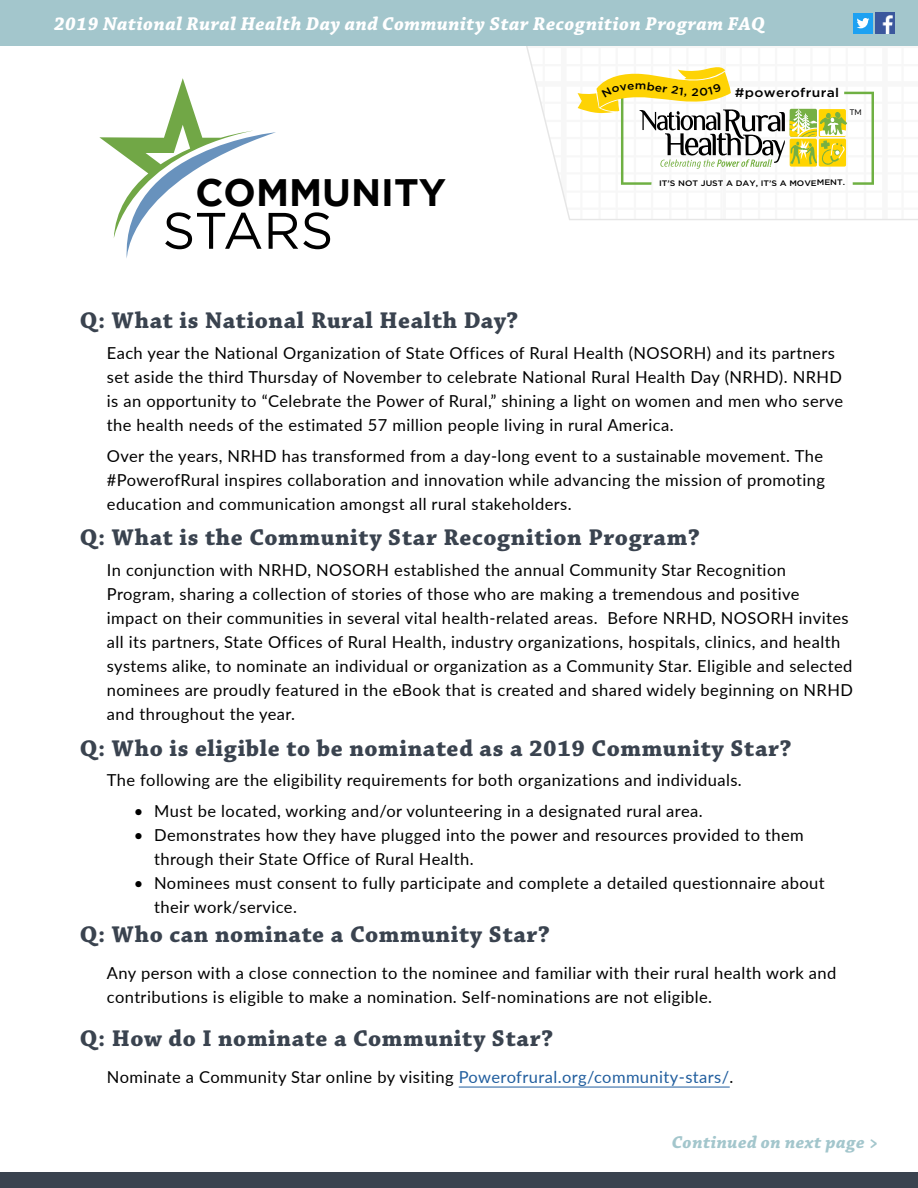
<style>
.page{position:relative;width:918px;height:1188px;background:#fff}
.page>*{position:absolute;margin:0;border:0;box-sizing:border-box;transform-origin:0 0}
.t1{font:51.15px "Gotham";letter-spacing:-.01em;color:#000}
.t2{font:700 38.25px "Gotham";color:#000}
.t3{font:700 24px "Chaparral Pro";letter-spacing:.025em;color:#3a434f}
.t4{font:italic 700 19.5px "Chaparral Pro";letter-spacing:.025em;color:#fff}
.t5{font:italic 700 18px "Chaparral Pro";letter-spacing:.025em;color:#a3c6cc}
.t6{font:16.5px/24px "Lato";letter-spacing:.025em;color:#000}
.t7{font:500 12.6px "Gotham";letter-spacing:.025em;color:#000;scale:1.1 1}
.t8{font:500 10.95px "Gotham";color:#000;scale:1.1 1}
.t9{font:500 7.95px "Gotham";letter-spacing:-.005em;color:#000;scale:1.1 1}
.t10{font:7.8px "Lato";color:#000}
.s1{color:#215e9e}
</style>
<div class="page">
<div style="left:0;top:0;width:918px;height:46px;background:#a3c6cc"></div>
<svg style="left:99px;top:78px;width:177px;height:180px"></svg>
<hr style="left:459px;top:1087px;width:271px;height:1px;background:#215e9e">
<div style="left:0;top:1173px;width:918px;height:15px;background:#3a434f"></div>
<svg style="left:567px;top:12px;width:351px;height:208px"></svg>
<p class="t4" style="left:54px;top:13px;width:713px">2019 National Rural Health Day and Community Star Recognition Program FAQ</p>
<h2 class="t2" style="left:195px;top:170px;width:252px">COMMUNITY</h2>
<h1 class="t1" style="left:162px;top:202px;width:172px">STARS</h1>
<p class="t8" style="left:692px;top:86px;width:8px">2</p>
<p class="t7" style="left:735px;top:85px;width:96px">#powerofrural</p>
<p class="t10" style="left:850px;top:107px;width:13px">TM</p>
<p class="t9" style="left:659px;top:178px;width:171px">IT’S NOT JUST A DAY, IT’S A MOVEMENT.</p>
<h3 class="t3" style="left:80px;top:307px;width:440px">Q: What is National Rural Health Day?</h3>
<p class="t6" style="left:107px;top:340px;width:738px">Each year the National Organization of State Offices of Rural Health (NOSORH) and its partners set aside the third Thursday of November to celebrate National Rural Health Day (NRHD). NRHD is an opportunity to “Celebrate the Power of Rural,” shining a light on women and men who serve the health needs of the estimated 57 million people living in rural America.</p>
<p class="t6" style="left:107px;top:443px;width:720px">Over the years, NRHD has transformed from a day-long event to a sustainable movement. The #PowerofRural inspires collaboration and innovation while advancing the mission of promoting education and communication amongst all rural stakeholders.</p>
<h3 class="t3" style="left:80px;top:524px;width:621px">Q: What is the Community Star Recognition Program?</h3>
<p class="t6" style="left:107px;top:557px;width:747px">In conjunction with NRHD, NOSORH established the annual Community Star Recognition Program, sharing a collection of stories of those who are making a tremendous and positive impact on their communities in several vital health-related areas. Before NRHD, NOSORH invites all its partners, State Offices of Rural Health, industry organizations, hospitals, clinics, and health systems alike, to nominate an individual or organization as a Community Star. Eligible and selected nominees are proudly featured in the eBook that is created and shared widely beginning on NRHD and throughout the year.</p>
<h3 class="t3" style="left:80px;top:734px;width:713px">Q: Who is eligible to be nominated as a 2019 Community Star?</h3>
<p class="t6" style="left:107px;top:768px;width:636px">The following are the eligibility requirements for both organizations and individuals.</p>
<p class="t6" style="left:134px;top:798px;width:570px">• Must be located, working and/or volunteering in a designated rural area.</p>
<p class="t6" style="left:154px;top:822px;width:651px;text-indent:-20px">• Demonstrates how they have plugged into the power and resources provided to them through their State Office of Rural Health.</p>
<p class="t6" style="left:154px;top:870px;width:672px;text-indent:-20px">• Nominees must consent to fully participate and complete a detailed questionnaire about their work/service.</p>
<h3 class="t3" style="left:80px;top:920px;width:472px">Q: Who can nominate a Community Star?</h3>
<p class="t6" style="left:107px;top:961px;width:731px">Any person with a close connection to the nominee and familiar with their rural health work and contributions is eligible to make a nomination. Self-nominations are not eligible.</p>
<h3 class="t3" style="left:80px;top:1024px;width:475px">Q: How do I nominate a Community Star?</h3>
<p class="t6" style="left:107px;top:1065px;width:628px">Nominate a Community Star online by visiting <span class="s1">Powerofrural.org/community-stars/</span>.</p>
<p class="t5" style="left:672px;top:1132px;width:209px">Continued on next page &gt;</p>
</div>
